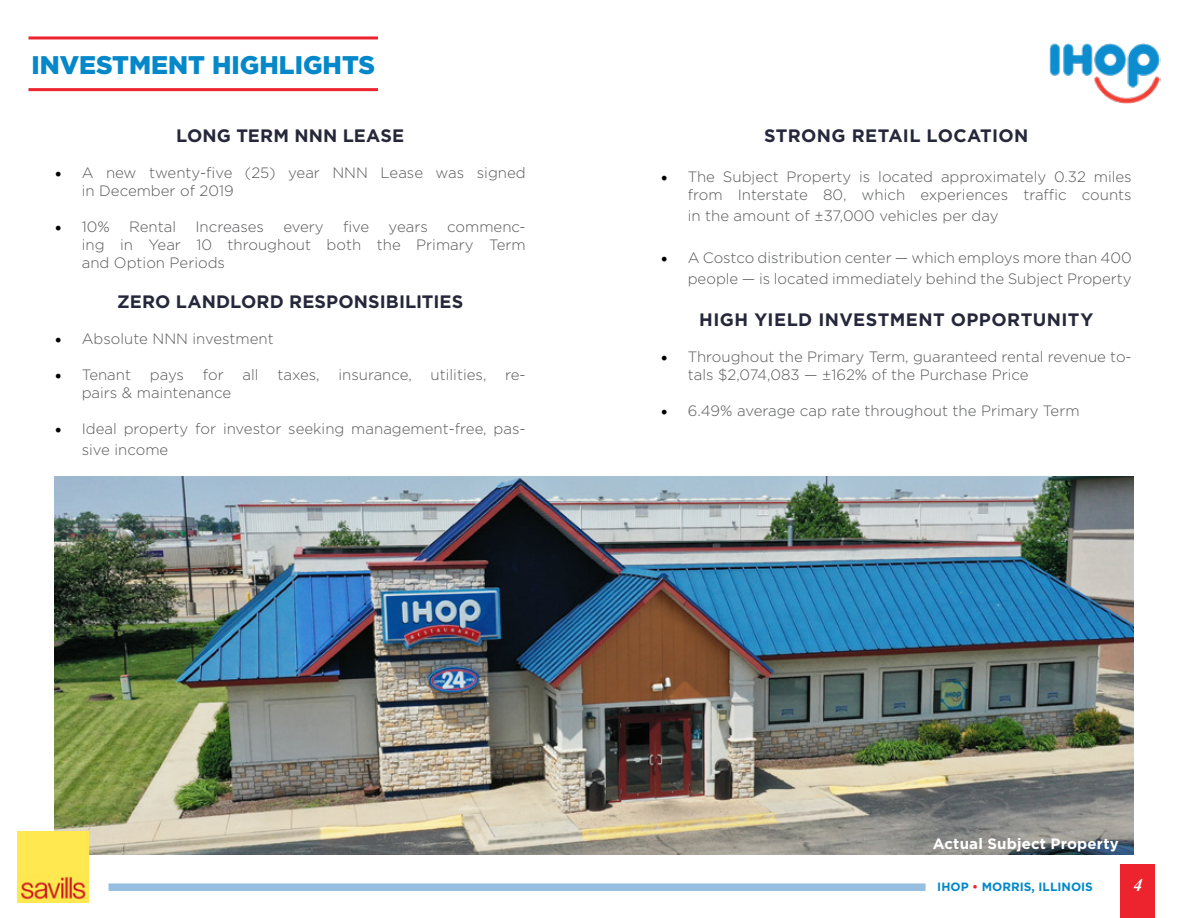
<style>
.page{position:relative;width:1188px;height:918px;background:#fff}
.page>*{position:absolute;margin:0;border:0;box-sizing:border-box;transform-origin:0 0}
.t1{font:900 25.5px "Gotham";color:#0588c9}
.t2{font:700 18px "Gotham";letter-spacing:.015em;color:#25273a}
.t3{font:italic 700 18px "Times New Roman";color:#fff}
.t4{font:300 15px/18px "Gotham";color:#58595b}
.t5{font:700 15px "Gotham";letter-spacing:.015em;color:#fff}
.t6{font:700 12px "Gotham";color:#0588c9}
.s1{font-family:"Minion Pro";font-weight:400;font-size:18px;color:#000}
.s2{color:#ed232d}
</style>
<div class="page">
<div style="left:109px;top:883px;width:817px;height:8px;background:#95bee1"></div>
<div style="left:1120px;top:864px;width:35px;height:54px;background:#ed232d"></div>
<img style="left:1049px;top:43px;width:112px;height:61px">
<hr style="left:28px;top:36px;width:350px;height:3px;background:#ed232d">
<hr style="left:28px;top:88px;width:350px;height:3px;background:#ed232d">
<img style="left:55px;top:476px;width:1078px;height:378px">
<img style="left:17px;top:831px;width:71px;height:71px">
<h1 class="t1" style="left:31px;top:47px;width:345px">INVESTMENT HIGHLIGHTS</h1>
<p class="t2" style="left:176px;top:124px;width:229px">LONG TERM NNN LEASE</p>
<p class="t4" style="left:82px;top:163px;width:446px;text-indent:-27px"><span class="s1">•</span> A new twenty-five (25) year NNN Lease was signed in December of 2019</p>
<p class="t4" style="left:55px;top:217px;width:57px"><span class="s1">•</span> 10%</p>
<p class="t4" style="left:129px;top:217px;width:48px">Rental</p>
<p class="t4" style="left:196px;top:217px;width:70px">Increases</p>
<p class="t4" style="left:283px;top:217px;width:42px">every</p>
<p class="t4" style="left:343px;top:217px;width:28px">five</p>
<p class="t4" style="left:389px;top:217px;width:41px">years</p>
<p class="t4" style="left:82px;top:217px;width:445px;text-align:justify;text-indent:365px">commenc&shy;ing in Year 10 throughout both the Primary Term and Option Periods</p>
<p class="t2" style="left:117px;top:289px;width:348px">ZERO LANDLORD RESPONSIBILITIES</p>
<p class="t4" style="left:55px;top:329px;width:220px"><span class="s1">•</span> Absolute NNN investment</p>
<p class="t4" style="left:55px;top:365px;width:78px"><span class="s1">•</span> Tenant</p>
<p class="t4" style="left:150px;top:365px;width:36px">pays</p>
<p class="t4" style="left:203px;top:365px;width:22px">for</p>
<p class="t4" style="left:243px;top:365px;width:18px">all</p>
<p class="t4" style="left:277px;top:365px;width:44px">taxes,</p>
<p class="t4" style="left:338px;top:365px;width:75px">insurance,</p>
<p class="t4" style="left:431px;top:365px;width:57px">utilities,</p>
<p class="t4" style="left:505px;top:365px;width:22px">re-</p>
<p class="t4" style="left:82px;top:383px;width:151px">pairs &amp; maintenance</p>
<p class="t4" style="left:82px;top:417px;width:445px;line-height:21.6px;text-indent:-27px"><span class="s1">•</span> Ideal property for investor seeking management-free, pas&shy;sive income</p>
<p class="t2" style="left:764px;top:124px;width:266px">STRONG RETAIL LOCATION</p>
<p class="t4" style="left:661px;top:167px;width:473px;text-align:right"><span class="s1">•</span> The Subject Property is located approximately 0.32 miles from Interstate 80, which experiences traffic counts</p>
<p class="t4" style="left:688px;top:206px;width:312px">in the amount of ±37,000 vehicles per day</p>
<p class="t4" style="left:661px;top:246px;width:473px;line-height:21px;text-align:right"><span class="s1">•</span> A Costco distribution center — which employs more than 400 people — is located immediately behind the Subject Property</p>
<p class="t2" style="left:699px;top:308px;width:396px">HIGH YIELD INVESTMENT OPPORTUNITY</p>
<p class="t4" style="left:688px;top:347px;width:445px;text-indent:-27px"><span class="s1">•</span> Throughout the Primary Term, guaranteed rental revenue to&shy;tals $2,074,083 — ±162% of the Purchase Price</p>
<p class="t4" style="left:661px;top:401px;width:420px"><span class="s1">•</span> 6.49% average cap rate throughout the Primary Term</p>
<p class="t5" style="left:933px;top:833px;width:188px">Actual Subject Property</p>
<p class="t6" style="left:937px;top:879px;width:157px">IHOP <span class="s2">•</span> MORRIS, ILLINOIS</p>
<p class="t3" style="left:1133px;top:872px;width:10px">4</p>
</div>
